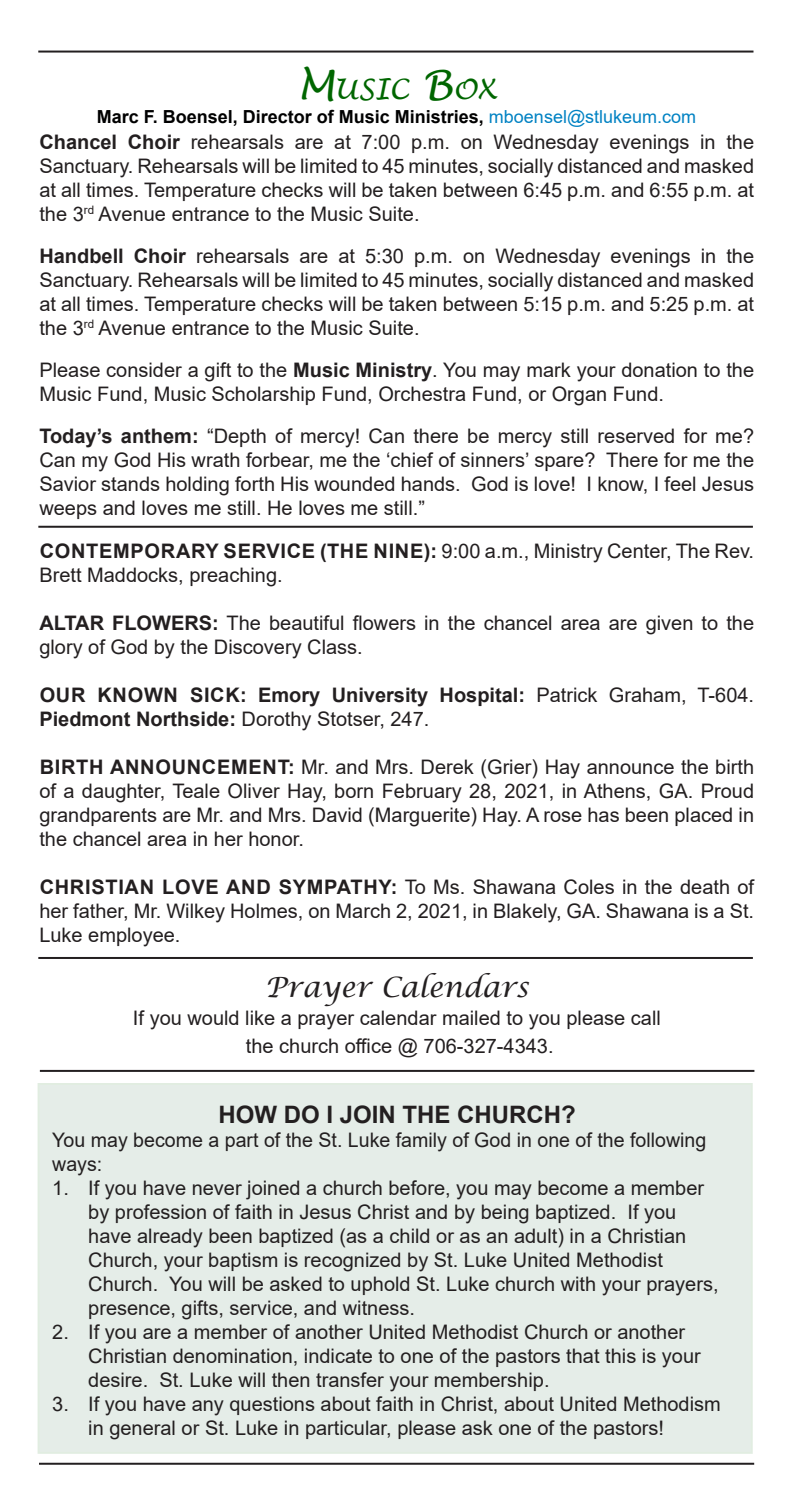
<style>
.page{position:relative;width:792px;height:1512px;background:#fff}
.page>*{position:absolute;margin:0;border:0;box-sizing:border-box;transform-origin:0 0}
.t1{font:italic 28px "Lucida Calligraphy";color:#231f20}
.t2{font:italic 28px "Lucida Handwriting";color:#060}
.t3{font:700 24px "Arial";color:#231f20}
.t4{font:20px/24px "Arial";color:#231f20}
.t5{font:700 20px/24px "Arial";color:#231f20}
.t6{font:700 18px "Arial";color:#000001}
.s1{font-size:40px}
.s2{font-weight:400;color:#0082c3}
.s3{font-weight:700}
.s4{font-weight:400}
</style>
<div class="page">
<div style="left:38px;top:1083px;width:715px;height:371px;background:#e5ede8"></div>
<hr style="left:38px;top:51px;width:716px;height:2px;background:#231f20">
<hr style="left:39px;top:1463px;width:715px;height:2px;background:#231f20">
<hr style="left:38px;top:526px;width:715px;height:2px;background:#231f20">
<hr style="left:40px;top:1070px;width:714px;height:2px;background:#231f20">
<hr style="left:38px;top:957px;width:715px;height:2px;background:#231f20">
<p class="t2" style="left:297px;top:72px;width:201px"><span class="s1">M</span>usic <span class="s1">B</span>ox</p>
<p class="t6" style="left:97px;top:104px;width:601px">Marc F. Boensel, Director of Music Ministries, <span class="s2">mboensel@stlukeum.com</span></p>
<p class="t4" style="left:39px;top:130px;width:716px;text-align:justify"><span class="s3">Chancel Choir</span> rehearsals are at 7:00 p.m. on Wednesday evenings in the Sanctuary. Rehearsals will be limited to 45 minutes, socially distanced and masked at all times. Temperature checks will be taken between 6:45 p.m. and 6:55 p.m. at the 3<sup>rd</sup> Avenue entrance to the Music Suite.</p>
<p class="t4" style="left:39px;top:244px;width:716px;text-align:justify"><span class="s3">Handbell Choir</span> rehearsals are at 5:30 p.m. on Wednesday evenings in the Sanctuary. Rehearsals will be limited to 45 minutes, socially distanced and masked at all times. Temperature checks will be taken between 5:15 p.m. and 5:25 p.m. at the 3<sup>rd</sup> Avenue entrance to the Music Suite.</p>
<p class="t4" style="left:39px;top:358px;width:716px">Please consider a gift to the <span class="s3">Music Ministry</span>. You may mark your donation to the<br>Music Fund, Music Scholarship Fund, Orchestra Fund, or Organ Fund.</p>
<p class="t4" style="left:39px;top:424px;width:716px;text-align:justify"><span class="s3">Today’s anthem:</span> “Depth of mercy! Can there be mercy still reserved for me?<br>Can my God His wrath forbear, me the ‘chief of sinners’ spare? There for me the Savior stands holding forth His wounded hands. God is love! I know, I feel Jesus weeps and loves me still. He loves me still.”</p>
<p class="t4" style="left:39px;top:539px;width:716px"><span class="s3">CONTEMPORARY SERVICE (THE NINE):</span> 9:00 a.m., Ministry Center, The Rev.<br>Brett Maddocks, preaching.</p>
<p class="t4" style="left:39px;top:611px;width:716px"><span class="s3">ALTAR FLOWERS:</span> The beautiful flowers in the chancel area are given to the glory of God by the Discovery Class.</p>
<p class="t5" style="left:39px;top:683px;width:716px">OUR KNOWN SICK: Emory University Hospital: <span class="s4">Patrick Graham, T-604.<br></span>Piedmont Northside: <span class="s4">Dorothy Stotser, 247.</span></p>
<p class="t4" style="left:39px;top:755px;width:716px;text-align:justify"><span class="s3">BIRTH ANNOUNCEMENT:</span> Mr. and Mrs. Derek (Grier) Hay announce the birth of a daughter, Teale Oliver Hay, born February 28, 2021, in Athens, GA. Proud grandparents are Mr. and Mrs. David (Marguerite) Hay. A rose has been placed in the chancel area in her honor.</p>
<p class="t4" style="left:39px;top:875px;width:716px;text-align:justify"><span class="s3">CHRISTIAN LOVE AND SYMPATHY:</span> To Ms. Shawana Coles in the death of her father, Mr. Wilkey Holmes, on March 2, 2021, in Blakely, GA. Shawana is a St.<br>Luke employee.</p>
<p class="t1" style="left:265px;top:970px;width:265px">Prayer Calendars</p>
<p class="t4" style="left:133px;top:1005px;width:529px">If you would like a prayer calendar mailed to you please call</p>
<p class="t4" style="left:246px;top:1033px;width:309px">the church office @ 706-327-4343.</p>
<p class="t3" style="left:218px;top:1097px;width:359px">HOW DO I JOIN THE CHURCH?</p>
<p class="t4" style="left:52px;top:1128px;width:656px">You may become a part of the St. Luke family of God in one of the following ways:</p>
<p class="t4" style="left:88px;top:1176px;width:632px;text-indent:-36px">1. If you have never joined a church before, you may become a member by profession of faith in Jesus Christ and by being baptized. If you have already been baptized (as a child or as an adult) in a Christian Church, your baptism is recognized by St. Luke United Methodist Church. You will be asked to uphold St. Luke church with your prayers, presence, gifts, service, and witness.</p>
<p class="t4" style="left:88px;top:1320px;width:614px;text-indent:-36px">2. If you are a member of another United Methodist Church or another<br>Christian denomination, indicate to one of the pastors that this is your desire. St. Luke will then transfer your membership.</p>
<p class="t4" style="left:88px;top:1392px;width:634px;text-indent:-36px">3. If you have any questions about faith in Christ, about United Methodism in general or St. Luke in particular, please ask one of the pastors!</p>
</div>
